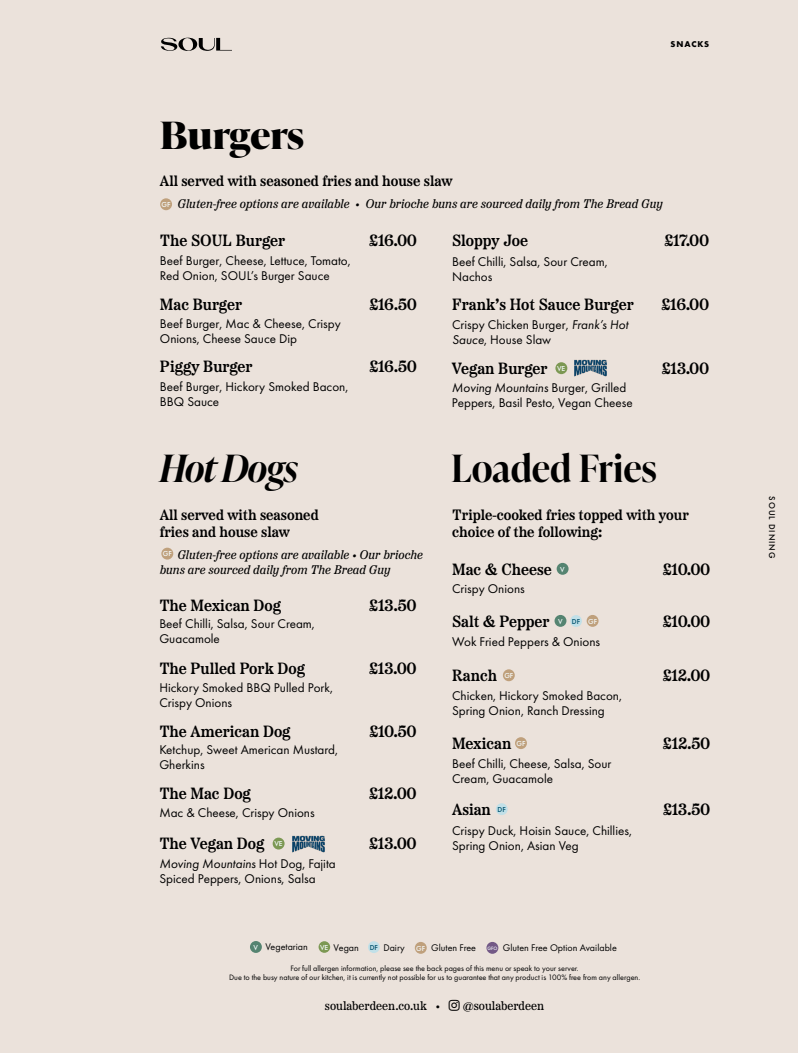
<style>
.page{position:relative;width:798px;height:1053px;background:#fff}
.page>*{position:absolute;margin:0;border:0;box-sizing:border-box;transform-origin:0 0}
.t1{font:600 37.5px "Ivy Presto Display";color:#000}
.t2{font:italic 600 37.5px "Ivy Presto Display";letter-spacing:-.03em;color:#000}
.t3{font:700 37.5px "Ivy Presto Display";letter-spacing:-.01em;color:#000;scale:1.08 1}
.t4{font:600 16.25px "Etna";color:#000}
.t5{font:600 15px/17.5px "Etna";color:#000}
.t6{font:13.12px/15px "Futura PT";color:#000}
.t7{font:italic 12.5px/15px "Etna";color:#000}
.t8{font:12.5px "Etna";color:#000}
.t9{font:10px "Futura PT";color:#000}
.t10{font:500 8.75px "Futura PT";letter-spacing:.11em;color:#000}
.t11{font:700 8.75px "Futura PT";letter-spacing:.11em;color:#000}
.t12{font:8.12px/9.8px "Futura PT";color:#000;text-align:center}
.t13{font:500 7.5px "Futura PT";color:#f5fafb}
.t14{font:500 7.5px "Futura PT";color:#00506c}
.s1{font-style:italic}
.s2{color:#f5fafb}
.s3{font-weight:500;font-size:7.5px;color:#f5fafb}
.s4{font-weight:500;font-size:7.5px;color:#00506c}
</style>
<div class="page">
<div style="left:0;top:0;width:797px;height:1052px;background:#ebe2db"></div>
<svg style="left:161px;top:37px;width:71px;height:14px"></svg>
<div style="left:272px;top:837px;width:12px;height:12px;background:#7c9853;border-radius:50%"></div>
<div style="left:555px;top:362px;width:12px;height:12px;background:#7c9853;border-radius:50%"></div>
<div style="left:161px;top:547px;width:12px;height:12px;background:#bfa07c;border-radius:50%"></div>
<div style="left:586px;top:615px;width:12px;height:11px;background:#bfa07c;border-radius:50%"></div>
<div style="left:502px;top:669px;width:12px;height:12px;background:#bfa07c;border-radius:50%"></div>
<div style="left:515px;top:737px;width:11px;height:12px;background:#bfa07c;border-radius:50%"></div>
<div style="left:160px;top:198px;width:12px;height:12px;background:#bfa07c;border-radius:50%"></div>
<div style="left:556px;top:563px;width:12px;height:11px;background:#558471;border-radius:50%"></div>
<div style="left:554px;top:615px;width:12px;height:11px;background:#558471;border-radius:50%"></div>
<div style="left:570px;top:615px;width:11px;height:12px;background:#c1e0e8;border-radius:50%"></div>
<div style="left:495px;top:803px;width:12px;height:12px;background:#c1e0e8;border-radius:50%"></div>
<div style="left:368px;top:941px;width:11px;height:11px;background:#c1e0e8;border-radius:50%"></div>
<div style="left:250px;top:940px;width:12px;height:12px;background:#558471;border-radius:50%"></div>
<div style="left:318px;top:941px;width:12px;height:11px;background:#7c9853;border-radius:50%"></div>
<div style="left:414px;top:941px;width:12px;height:12px;background:#bfa07c;border-radius:50%"></div>
<div style="left:486px;top:941px;width:12px;height:12px;background:#735986;border-radius:50%"></div>
<img style="left:572px;top:355px;width:36px;height:27px">
<img style="left:290px;top:830px;width:36px;height:27px">
<svg style="left:448px;top:1000px;width:11px;height:11px"></svg>
<p class="t11" style="left:670px;top:39px;width:40px">SNACKS</p>
<h1 class="t3" style="left:160px;top:108px;width:135px">Burgers</h1>
<p class="t5" style="left:160px;top:171px;width:294px">All served with seasoned fries and house slaw</p>
<p class="t7" style="left:177px;top:196px;width:486px">Gluten-free options are available • Our brioche buns are sourced daily from The Bread Guy</p>
<p class="t13" style="left:161px;top:200px;width:10px">GF</p>
<p class="t4" style="left:160px;top:228px;width:127px">The SOUL Burger</p>
<p class="t6" style="left:160px;top:253px;width:192px">Beef Burger, Cheese, Lettuce, Tomato,<br>Red Onion, SOUL’s Burger Sauce</p>
<p class="t4" style="left:160px;top:291px;width:84px">Mac Burger</p>
<p class="t6" style="left:160px;top:316px;width:182px">Beef Burger, Mac &amp; Cheese, Crispy<br>Onions, Cheese Sauce Dip</p>
<p class="t4" style="left:160px;top:353px;width:94px">Piggy Burger</p>
<p class="t6" style="left:160px;top:378px;width:190px">Beef Burger, Hickory Smoked Bacon,<br>BBQ Sauce</p>
<p class="t4" style="left:369px;top:228px;width:50px">£16.00</p>
<p class="t4" style="left:369px;top:291px;width:49px">£16.50</p>
<p class="t4" style="left:369px;top:353px;width:49px">£16.50</p>
<h1 class="t2" style="left:159px;top:442px;width:140px">Hot Dogs</h1>
<p class="t5" style="left:160px;top:504px;width:160px">All served with seasoned fries and house slaw</p>
<p class="t7" style="left:160px;top:547px;width:265px;text-indent:18px">Gluten-free options are available • Our brioche buns are sourced daily from The Bread Guy</p>
<p class="t13" style="left:163px;top:549px;width:10px">GF</p>
<p class="t4" style="left:159px;top:592px;width:123px">The Mexican Dog</p>
<p class="t6" style="left:159px;top:616px;width:157px">Beef Chilli, Salsa, Sour Cream,<br>Guacamole</p>
<p class="t4" style="left:159px;top:656px;width:147px">The Pulled Pork Dog</p>
<p class="t6" style="left:159px;top:680px;width:175px">Hickory Smoked BBQ Pulled Pork,<br>Crispy Onions</p>
<p class="t4" style="left:159px;top:719px;width:133px">The American Dog</p>
<p class="t6" style="left:159px;top:742px;width:180px">Ketchup, Sweet American Mustard,<br>Gherkins</p>
<p class="t4" style="left:159px;top:780px;width:93px">The Mac Dog</p>
<p class="t6" style="left:159px;top:804px;width:157px">Mac &amp; Cheese, Crispy Onions</p>
<p class="t4" style="left:159px;top:830px;width:107px">The Vegan Dog</p>
<p class="t13" style="left:274px;top:839px;width:10px">VE</p>
<p class="t6" style="left:159px;top:855px;width:178px"><span class="s1">Moving Mountains</span> Hot Dog, Fajita<br>Spiced Peppers, Onions, Salsa</p>
<p class="t4" style="left:369px;top:592px;width:49px">£13.50</p>
<p class="t4" style="left:369px;top:656px;width:49px">£13.00</p>
<p class="t4" style="left:369px;top:719px;width:49px">£10.50</p>
<p class="t4" style="left:368px;top:780px;width:49px">£12.00</p>
<p class="t4" style="left:369px;top:830px;width:49px">£13.00</p>
<p class="t4" style="left:452px;top:228px;width:77px">Sloppy Joe</p>
<p class="t6" style="left:452px;top:254px;width:157px">Beef Chilli, Salsa, Sour Cream,<br>Nachos</p>
<p class="t6" style="left:452px;top:316px;width:178px">Crispy Chicken Burger, <span class="s1">Frank’s Hot<br>Sauce</span>, House Slaw</p>
<p class="t4" style="left:452px;top:291px;width:183px">Frank’s Hot Sauce Burger</p>
<p class="t4" style="left:451px;top:355px;width:97px">Vegan Burger</p>
<p class="t13" style="left:557px;top:364px;width:10px">VE</p>
<p class="t6" style="left:451px;top:380px;width:182px"><span class="s1">Moving Mountains</span> Burger, Grilled<br>Peppers, Basil Pesto, Vegan Cheese</p>
<p class="t4" style="left:664px;top:228px;width:47px">£17.00</p>
<p class="t4" style="left:661px;top:291px;width:50px">£16.00</p>
<p class="t4" style="left:661px;top:355px;width:49px">£13.00</p>
<h1 class="t1" style="left:451px;top:442px;width:207px">Loaded Fries</h1>
<p class="t5" style="left:452px;top:504px;width:238px">Triple-cooked fries topped with your choice of the following:</p>
<p class="t4" style="left:452px;top:557px;width:101px">Mac &amp; Cheese</p>
<p class="t4" style="left:452px;top:608px;width:99px">Salt &amp; Pepper</p>
<p class="t4" style="left:452px;top:662px;width:46px">Ranch</p>
<p class="t13" style="left:560px;top:564px;width:6px">V</p>
<p class="t6" style="left:452px;top:581px;width:74px">Crispy Onions</p>
<p class="t13" style="left:588px;top:616px;width:10px">GF</p>
<p class="t14" style="left:558px;top:616px;width:24px"><span class="s2">V</span> DF</p>
<p class="t6" style="left:452px;top:634px;width:149px">Wok Fried Peppers &amp; Onions</p>
<p class="t13" style="left:504px;top:671px;width:10px">GF</p>
<p class="t6" style="left:452px;top:688px;width:171px">Chicken, Hickory Smoked Bacon,<br>Spring Onion, Ranch Dressing</p>
<p class="t4" style="left:452px;top:730px;width:61px">Mexican</p>
<p class="t13" style="left:516px;top:738px;width:10px">GF</p>
<p class="t6" style="left:452px;top:756px;width:161px">Beef Chilli, Cheese, Salsa, Sour<br>Cream, Guacamole</p>
<p class="t6" style="left:452px;top:822px;width:181px">Crispy Duck, Hoisin Sauce, Chillies,<br>Spring Onion, Asian Veg</p>
<p class="t4" style="left:452px;top:796px;width:40px">Asian</p>
<p class="t14" style="left:497px;top:804px;width:10px">DF</p>
<p class="t4" style="left:662px;top:557px;width:49px">£10.00</p>
<p class="t4" style="left:662px;top:608px;width:49px">£10.00</p>
<p class="t4" style="left:662px;top:662px;width:49px">£12.00</p>
<p class="t4" style="left:662px;top:730px;width:49px">£12.50</p>
<p class="t4" style="left:662px;top:796px;width:49px">£13.50</p>
<p class="t9" style="left:253px;top:941px;width:364px"><span class="s3">V</span> Vegetarian <span class="s3">VE</span> Vegan <span class="s4">DF</span> Dairy <span class="s3">GF</span> Gluten Free <sup>GFO</sup> Gluten Free Option Available</p>
<p class="t12" style="left:229px;top:962px;width:412px">For full allergen information, please see the back pages of this menu or speak to your server.<br>Due to the busy nature of our kitchen, it is currently not possible for us to guarantee that any product is 100% free from any allergen.</p>
<p class="t8" style="left:325px;top:996px;width:221px">soulaberdeen.co.uk • ■▲▼ @soulaberdeen</p>
<p class="t10" style="left:776px;top:496px;width:63px;rotate:90deg">SOUL DINING</p>
</div>
